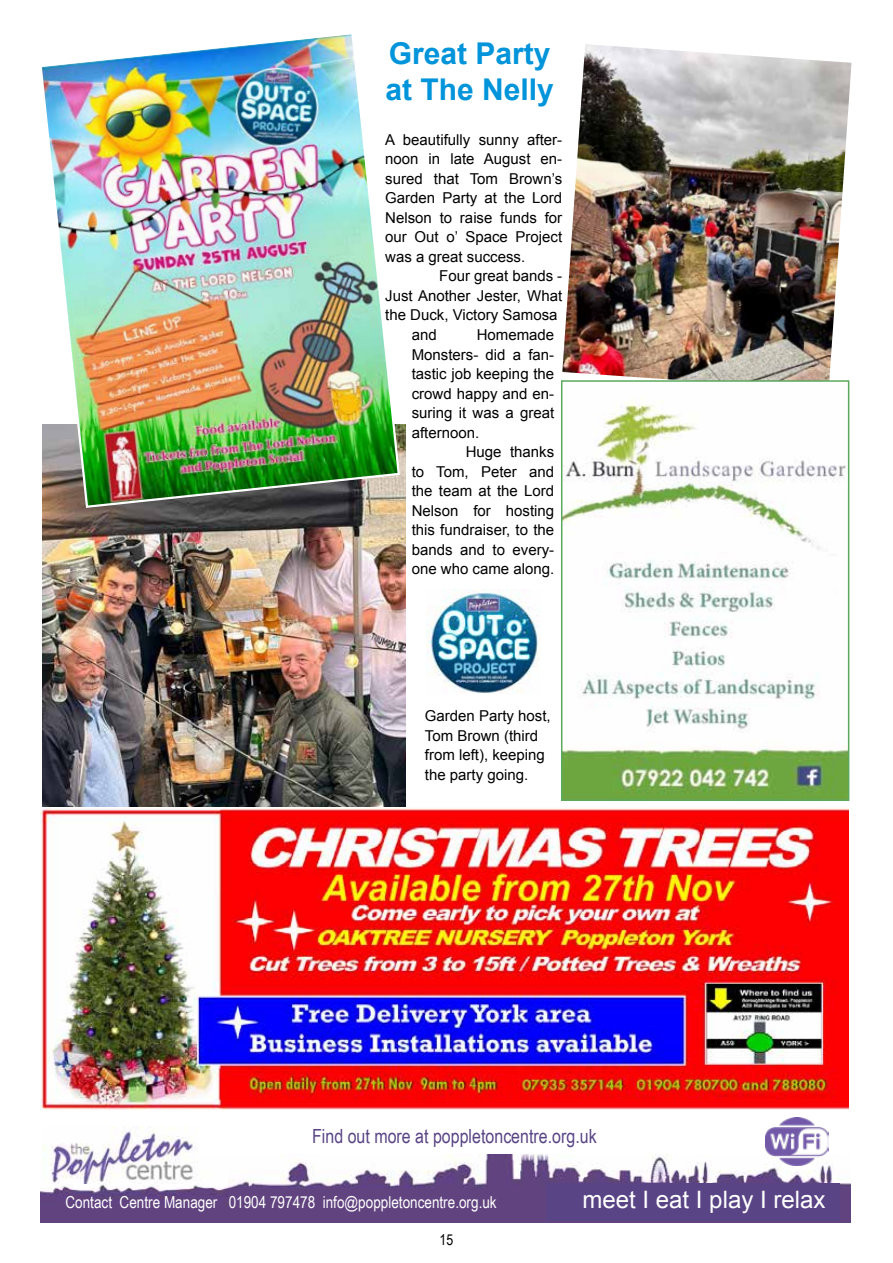
<style>
.page{position:relative;width:893px;height:1263px;background:#fff}
.page>*{position:absolute;margin:0;border:0;box-sizing:border-box;transform-origin:0 0}
.t1{font:700 30px/36px "Arial";color:#0094da}
.t2{font:24px "Arial";color:#fff}
.t3{font:19.5px "Arial Narrow";color:#594485}
.t4{font:16.5px "Arial Narrow";color:#fff}
.t5{font:15px/19.5px "Arial";color:#000;text-align:justify}
.t6{font:15px "Arial Narrow";color:#000}
</style>
<div class="page">
<img style="left:41px;top:1155px;width:809px;height:67px">
<img style="left:765px;top:1117px;width:63px;height:48px">
<div style="left:546px;top:1183px;width:294px;height:37px;background:#594485"></div>
<img style="left:43px;top:1127px;width:156px;height:56px">
<img style="left:41px;top:806px;width:807px;height:304px">
<img style="left:562px;top:44px;width:289px;height:347px">
<img style="left:42px;top:425px;width:363px;height:382px">
<img style="left:41px;top:34px;width:360px;height:475px">
<img style="left:564px;top:383px;width:282px;height:415px">
<div style="left:561px;top:380px;width:288px;height:421px;border:2px solid #5ba95e"></div>
<img style="left:427px;top:589px;width:114px;height:104px">
<h1 class="t1" style="left:385px;top:37px;width:170px">Great Party at The Nelly</h1>
<p class="t5" style="left:385px;top:130px;width:179px">A beautifully sunny after&shy;noon in late August en&shy;sured that Tom Brown’s Garden Party at the Lord Nelson to raise funds for our Out o’ Space Project was a great success.</p>
<p class="t5" style="left:439px;top:267px;width:125px">Four great bands -</p>
<p class="t5" style="left:385px;top:286px;width:179px">Just Another Jester, What</p>
<p class="t5" style="left:385px;top:306px;width:174px">the Duck, Victory Samosa</p>
<p class="t5" style="left:412px;top:325px;width:27px">and</p>
<p class="t5" style="left:412px;top:325px;width:144px;text-indent:65px">Homemade Monsters- did a fan&shy;tastic job keeping the crowd happy and en&shy;suring it was a great afternoon.</p>
<p class="t5" style="left:412px;top:442px;width:144px;text-indent:54px">Huge thanks to Tom, Peter and the team at the Lord Nelson for hosting this fundraiser, to the bands and to every&shy;one who came along.</p>
<p class="t5" style="left:425px;top:706px;width:127px;text-align:left">Garden Party host,<br>Tom Brown (third from left), keeping the party going.</p>
<h3 class="t3" style="left:312px;top:1122px;width:286px">Find out more at poppletoncentre.org.uk</h3>
<p class="t4" style="left:65px;top:1190px;width:433px">Contact Centre Manager 01904 797478 info@poppletoncentre.org.uk</p>
<h2 class="t2" style="left:583px;top:1183px;width:244px">meet I eat I play I relax</h2>
<p class="t6" style="left:440px;top:1229px;width:15px">15</p>
</div>
